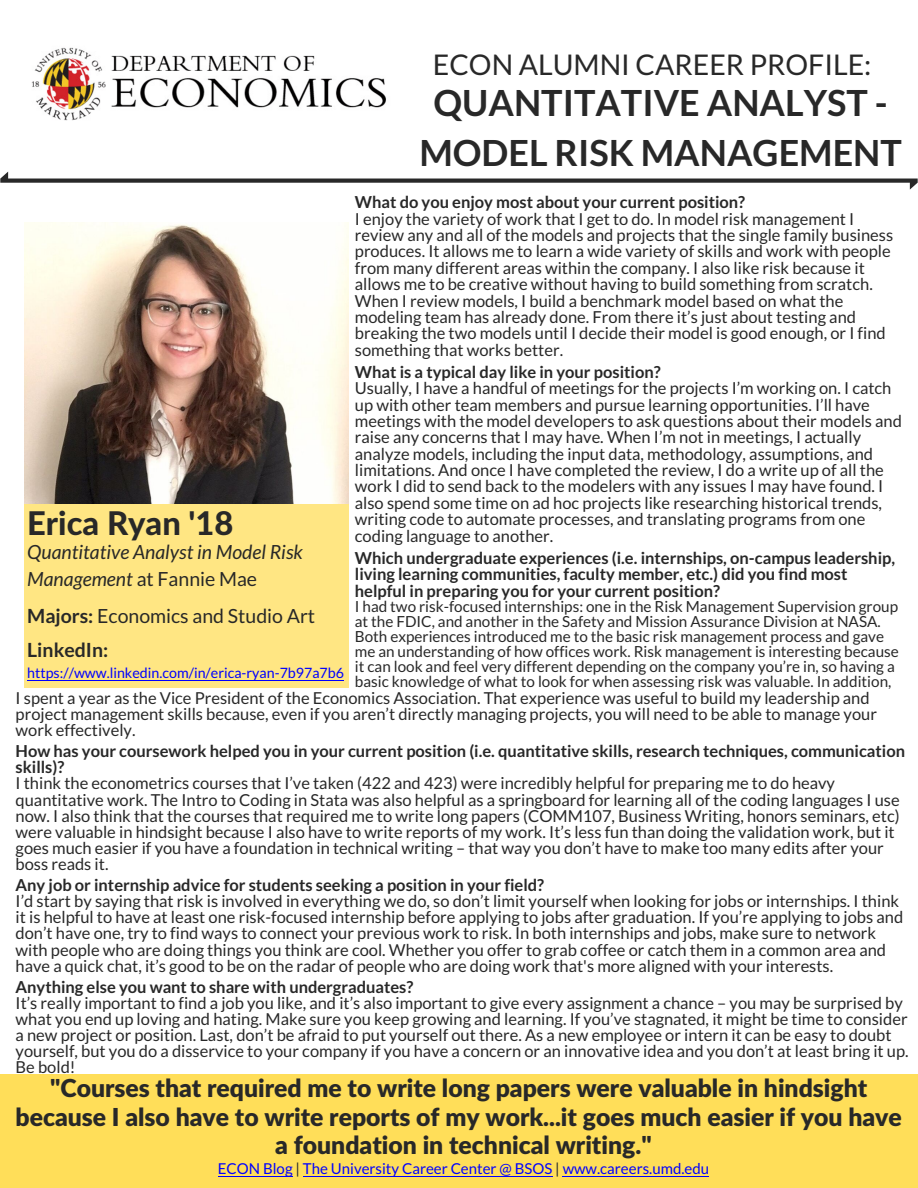
<style>
.page{position:relative;width:918px;height:1188px;background:#fff}
.page>*{position:absolute;margin:0;border:0;box-sizing:border-box;transform-origin:0 0}
.t1{font:700 36px/49.9px "Lato";color:#282828;text-align:center}
.t2{font:800 32.7px "Lato Latin";color:#282828}
.t3{font:28.5px "Lato";color:#282828}
.t4{font:900 24.75px/28.3px "Lato Latin";color:#282828;text-align:center}
.t5{font:italic 19.5px/26.4px "Lato";color:#282828}
.t6{font:19.5px/34px "Lato";color:#282828}
.t7{font:16.5px/16.4px "Lato";color:#282828}
.t8{font:700 16.5px/16.4px "Lato";color:#282828}
.t9{font:15.3px/15.1px "Lato";color:#282828}
.t10{font:15px "Lato";color:#00f}
.t11{font:14.25px "Lato";color:#00f}
.s1{font-style:normal}
.s2{font-weight:700}
.s3{color:#282828}
</style>
<div class="page">
<div style="left:25px;top:222px;width:324px;height:466px;background:#ffe683"></div>
<img style="left:24px;top:222px;width:324px;height:281px">
<hr style="left:27px;top:680px;width:317px;height:1px;background:#00f">
<div style="left:0;top:1075px;width:918px;height:113px;background:#ffde59"></div>
<hr style="left:563px;top:1176px;width:146px;height:1px;background:#00f">
<hr style="left:303px;top:1176px;width:249px;height:1px;background:#00f">
<hr style="left:218px;top:1176px;width:75px;height:1px;background:#00f">
<svg style="left:0;top:172px;width:918px;height:18px"></svg>
<img style="left:31px;top:47px;width:355px;height:74px">
<h3 class="t3" style="left:433px;top:47px;width:440px">ECON ALUMNI CAREER PROFILE:</h3>
<h1 class="t1" style="left:419px;top:77px;width:484px">QUANTITATIVE ANALYST -<br>MODEL RISK MANAGEMENT</h1>
<p class="t8" style="left:355px;top:194px;width:392px">What do you enjoy most about your current position?</p>
<p class="t7" style="left:355px;top:210px;width:540px">I enjoy the variety of work that I get to do. In model risk management I review any and all of the models and projects that the single family business produces. It allows me to learn a wide variety of skills and work with people from many different areas within the company. I also like risk because it allows me to be creative without having to build something from scratch.<br>When I review models, I build a benchmark model based on what the modeling team has already done. From there it’s just about testing and breaking the two models until I decide their model is good enough, or I find something that works better.</p>
<p class="t8" style="left:355px;top:363px;width:307px">What is a typical day like in your position?</p>
<p class="t7" style="left:355px;top:380px;width:549px">Usually, I have a handful of meetings for the projects I’m working on. I catch up with other team members and pursue learning opportunities. I’ll have meetings with the model developers to ask questions about their models and raise any concerns that I may have. When I’m not in meetings, I actually analyze models, including the input data, methodology, assumptions, and limitations. And once I have completed the review, I do a write up of all the work I did to send back to the modelers with any issues I may have found. I also spend some time on ad hoc projects like researching historical trends, writing code to automate processes, and translating programs from one coding language to another.</p>
<p class="t8" style="left:355px;top:549px;width:542px">Which undergraduate experiences (i.e. internships, on-campus leadership, living learning communities, faculty member, etc.) did you find most helpful in preparing you for your current position?</p>
<p class="t9" style="left:355px;top:598px;width:545px">I had two risk-focused internships: one in the Risk Management Supervision group at the FDIC, and another in the Safety and Mission Assurance Division at NASA.<br>Both experiences introduced me to the basic risk management process and gave me an understanding of how offices work. Risk management is interesting because it can look and feel very different depending on the company you’re in, so having a</p>
<h2 class="t2" style="left:27px;top:502px;width:208px">Erica Ryan '18</h2>
<p class="t5" style="left:27px;top:538px;width:277px">Quantitative Analyst in Model Risk<br>Management <span class="s1">at Fannie Mae</span></p>
<p class="t6" style="left:27px;top:598px;width:290px"><span class="s2">Majors:</span> Economics and Studio Art<br><span class="s2">LinkedIn:</span></p>
<p class="t11" style="left:27px;top:664px;width:318px">https://www.linkedin.com/in/erica-ryan-7b97a7b6</p>
<p class="t9" style="left:355px;top:674px;width:538px">basic knowledge of what to look for when assessing risk was valuable. In addition,</p>
<p class="t7" style="left:16px;top:689px;width:863px">I spent a year as the Vice President of the Economics Association. That experience was useful to build my leadership and project management skills because, even if you aren’t directly managing projects, you will need to be able to manage your work effectively.</p>
<p class="t8" style="left:16px;top:743px;width:891px">How has your coursework helped you in your current position (i.e. quantitative skills, research techniques, communication skills)?</p>
<p class="t7" style="left:16px;top:775px;width:886px">I think the econometrics courses that I’ve taken (422 and 423) were incredibly helpful for preparing me to do heavy quantitative work. The Intro to Coding in Stata was also helpful as a springboard for learning all of the coding languages I use now. I also think that the courses that required me to write long papers (COMM107, Business Writing, honors seminars, etc) were valuable in hindsight because I also have to write reports of my work. It’s less fun than doing the validation work, but it goes much easier if you have a foundation in technical writing – that way you don’t have to make too many edits after your boss reads it.</p>
<p class="t8" style="left:16px;top:877px;width:530px">Any job or internship advice for students seeking a position in your field?</p>
<p class="t7" style="left:16px;top:893px;width:889px">I’d start by saying that risk is involved in everything we do, so don’t limit yourself when looking for jobs or internships. I think it is helpful to have at least one risk-focused internship before applying to jobs after graduation. If you’re applying to jobs and don’t have one, try to find ways to connect your previous work to risk. In both internships and jobs, make sure to network with people who are doing things you think are cool. Whether you offer to grab coffee or catch them in a common area and have a quick chat, it’s good to be on the radar of people who are doing work that's more aligned with your interests.</p>
<p class="t8" style="left:16px;top:978px;width:399px">Anything else you want to share with undergraduates?</p>
<p class="t7" style="left:16px;top:994px;width:895px">It’s really important to find a job you like, and it’s also important to give every assignment a chance – you may be surprised by what you end up loving and hating. Make sure you keep growing and learning. If you’ve stagnated, it might be time to consider a new project or position. Last, don’t be afraid to put yourself out there. As a new employee or intern it can be easy to doubt yourself, but you do a disservice to your company if you have a concern or an innovative idea and you don’t at least bring it up.<br>Be bold!</p>
<h3 class="t4" style="left:16px;top:1074px;width:888px">"Courses that required me to write long papers were valuable in hindsight because I also have to write reports of my work...it goes much easier if you have a foundation in technical writing."</h3>
<p class="t10" style="left:218px;top:1159px;width:493px">ECON Blog <span class="s3">|</span> The University Career Center @ BSOS <span class="s3">|</span> www.careers.umd.edu</p>
</div>
